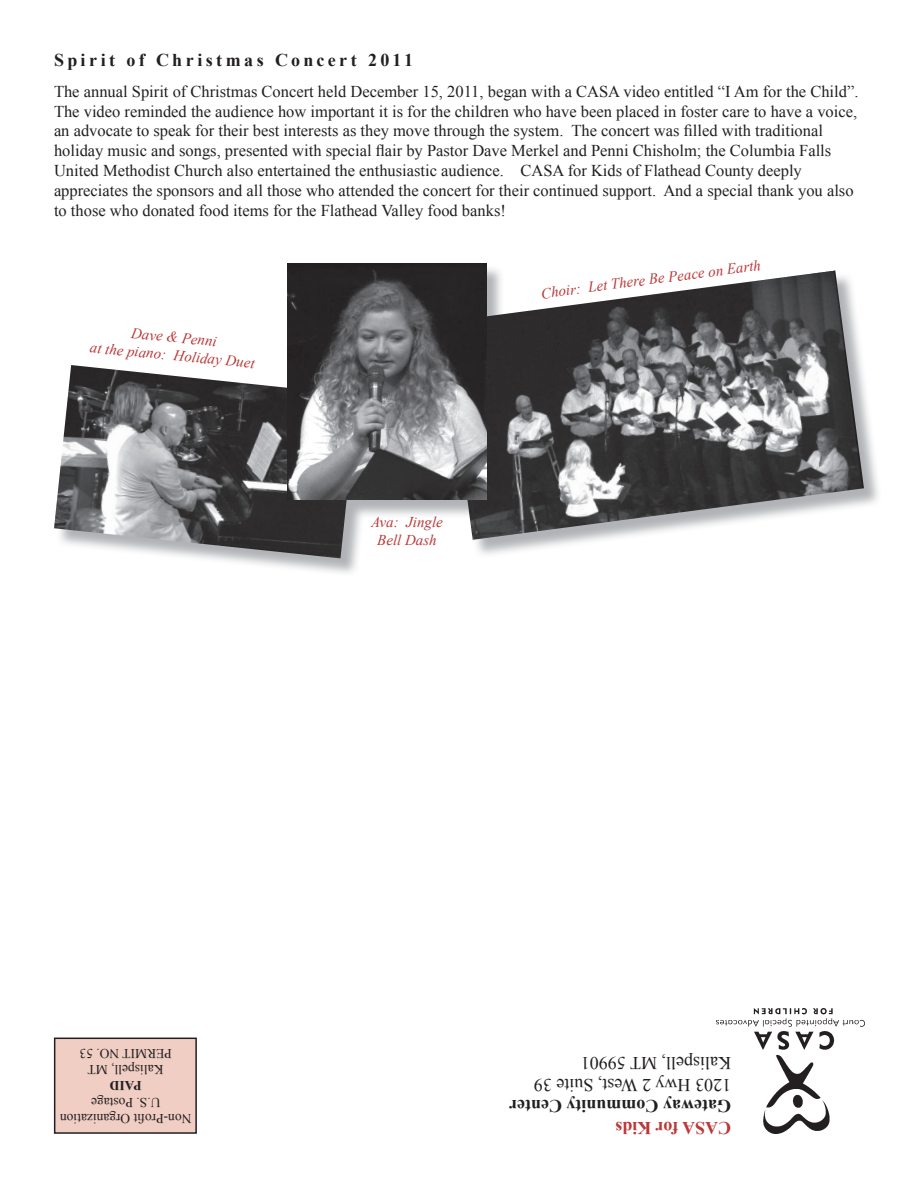
<style>
.page{position:relative;width:918px;height:1188px;background:#fff}
.page>*{position:absolute;margin:0;border:0;box-sizing:border-box;transform-origin:0 0}
.t1{font:18px/21.6px "Times New Roman";color:#231f20}
.t2{font:700 18px "Times New Roman";letter-spacing:.185em;color:#231f20}
.t3{font:700 18px "Times New Roman";color:#231f20}
.t4{font:700 18px "Times New Roman";color:#ba3838}
.t5{font:16.5px/19.8px "Times New Roman";color:#231f20}
.t6{font:italic 15px/18px "Times New Roman";color:#ba3838;text-align:center}
.t7{font:13.5px/16.2px "Times New Roman";color:#231f20;text-align:center}
.t8{font:700 13.5px "Times New Roman";color:#231f20}
</style>
<div class="page">
<img style="left:717px;top:1008px;width:147px;height:126px">
<div style="left:54px;top:1038px;width:143px;height:96px;background:#f0cec4;border:2px solid #231f20"></div>
<img style="left:444px;top:270px;width:420px;height:270px">
<img style="left:54px;top:365px;width:304px;height:193px">
<img style="left:287px;top:264px;width:200px;height:236px">
<p class="t2" style="left:54px;top:48px;width:361px">Spirit of Christmas Concert 2011</p>
<p class="t5" style="left:54px;top:81px;width:806px">The annual Spirit of Christmas Concert held December 15, 2011, began with a CASA video entitled “I Am for the Child”.<br>The video reminded the audience how important it is for the children who have been placed in foster care to have a voice, an advocate to speak for their best interests as they move through the system. The concert was filled with traditional holiday music and songs, presented with special flair by Pastor Dave Merkel and Penni Chisholm; the Columbia Falls United Methodist Church also entertained the enthusiastic audience. CASA for Kids of Flathead County deeply appreciates the sponsors and all those who attended the concert for their continued support. And a special thank you also to those who donated food items for the flathead Valley food banks!</p>
<p class="t6" style="left:93px;top:319px;width:167px;rotate:6deg">Dave &amp; Penni<br>at the piano: Holiday Duet</p>
<p class="t6" style="left:371px;top:513px;width:73px">Ava: Jingle<br>Bell Dash</p>
<p class="t6" style="left:540px;top:285px;width:223px;rotate:-8deg">Choir: Let There Be Peace on Earth</p>
<p class="t7" style="left:172px;top:1078px;width:94px;rotate:-180deg">Kalispell, MT<br>PERMIT NO. 53</p>
<p class="t8" style="left:142px;top:1095px;width:33px;rotate:-180deg">PAID</p>
<p class="t7" style="left:191px;top:1127px;width:133px;rotate:-180deg">Non-Profit Organization<br>U.S. Postage</p>
<p class="t1" style="left:731px;top:1096px;width:199px;rotate:-180deg">1203 Hwy 2 West, suite 39<br>Kalispell, MT 59901</p>
<p class="t3" style="left:731px;top:1119px;width:223px;rotate:-180deg">Gateway Community Center</p>
<p class="t4" style="left:731px;top:1140px;width:117px;rotate:-180deg">CASA for Kids</p>
</div>
